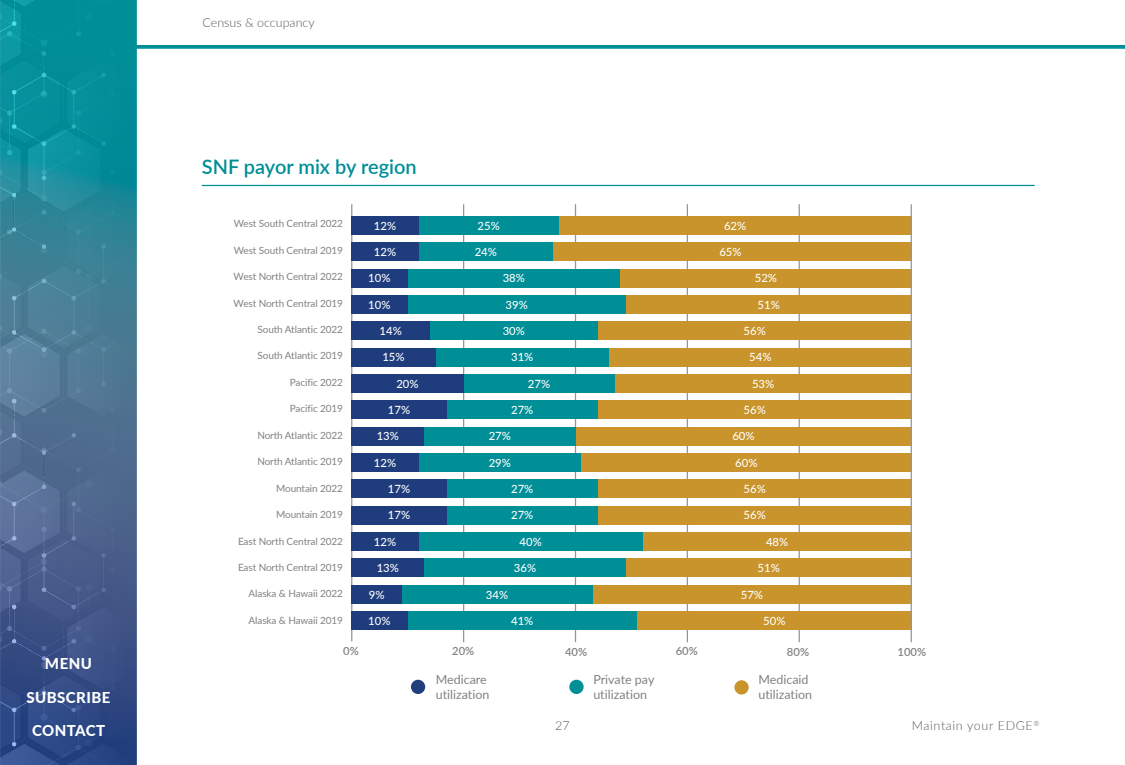
<style>
.page{position:relative;width:1125px;height:765px;background:#fff}
.page>*{position:absolute;margin:0;border:0;box-sizing:border-box;transform-origin:0 0}
.t1{font:600 20px "Lato";color:#008e97}
.t2{font:800 15px "Lato";letter-spacing:.03em;color:#fff}
.t3{font:12.5px/15px "Lato";color:#808285}
.t4{font:300 12.5px "Lato";color:#58595b}
.t5{font:300 12.5px "Lato";letter-spacing:.05em;color:#58595b}
.t6{font:500 11.38px "Lato";color:#fff}
.t7{font:600 11.25px "Lato";color:#808285}
.t8{font:10px "Lato";letter-spacing:-.01em;color:#808285}
</style>
<div class="page">
<svg style="left:137px;top:45px;width:988px;height:4px;background:#0f949d"></svg>
<hr style="left:202px;top:185px;width:833px;height:1px;background:#008e97">
<div style="left:734px;top:680px;width:15px;height:15px;background:#c9942b;border-radius:50%"></div>
<div style="left:569px;top:680px;width:15px;height:14px;background:#008e97;border-radius:50%"></div>
<div style="left:411px;top:680px;width:14px;height:14px;background:#213f7c;border-radius:50%"></div>
<hr style="left:463px;top:204px;width:1px;height:438px;background:#949499">
<hr style="left:575px;top:204px;width:1px;height:438px;background:#949499">
<hr style="left:687px;top:204px;width:1px;height:438px;background:#949499">
<hr style="left:799px;top:204px;width:1px;height:438px;background:#949499">
<hr style="left:351px;top:204px;width:1px;height:437px;background:#949499">
<div style="left:559px;top:216px;width:353px;height:19px;background:#c9942b"></div>
<div style="left:550px;top:242px;width:362px;height:19px;background:#c9942b"></div>
<div style="left:620px;top:269px;width:292px;height:19px;background:#c9942b"></div>
<div style="left:626px;top:295px;width:286px;height:19px;background:#c9942b"></div>
<div style="left:598px;top:321px;width:314px;height:19px;background:#c9942b"></div>
<div style="left:609px;top:348px;width:303px;height:19px;background:#c9942b"></div>
<div style="left:615px;top:374px;width:297px;height:19px;background:#c9942b"></div>
<div style="left:598px;top:400px;width:314px;height:19px;background:#c9942b"></div>
<div style="left:576px;top:427px;width:336px;height:19px;background:#c9942b"></div>
<div style="left:581px;top:453px;width:331px;height:19px;background:#c9942b"></div>
<div style="left:598px;top:479px;width:314px;height:19px;background:#c9942b"></div>
<div style="left:598px;top:506px;width:314px;height:19px;background:#c9942b"></div>
<div style="left:643px;top:532px;width:269px;height:19px;background:#c9942b"></div>
<div style="left:626px;top:558px;width:286px;height:19px;background:#c9942b"></div>
<div style="left:592px;top:585px;width:320px;height:19px;background:#c9942b"></div>
<div style="left:637px;top:611px;width:275px;height:19px;background:#c9942b"></div>
<div style="left:419px;top:216px;width:140px;height:19px;background:#008e97"></div>
<div style="left:419px;top:242px;width:134px;height:19px;background:#008e97"></div>
<div style="left:407px;top:269px;width:213px;height:19px;background:#008e97"></div>
<div style="left:407px;top:295px;width:219px;height:19px;background:#008e97"></div>
<div style="left:430px;top:321px;width:168px;height:19px;background:#008e97"></div>
<div style="left:435px;top:348px;width:174px;height:19px;background:#008e97"></div>
<div style="left:463px;top:374px;width:152px;height:19px;background:#008e97"></div>
<div style="left:447px;top:400px;width:151px;height:19px;background:#008e97"></div>
<div style="left:424px;top:427px;width:152px;height:19px;background:#008e97"></div>
<div style="left:419px;top:453px;width:162px;height:19px;background:#008e97"></div>
<div style="left:447px;top:479px;width:151px;height:19px;background:#008e97"></div>
<div style="left:447px;top:506px;width:151px;height:19px;background:#008e97"></div>
<div style="left:419px;top:532px;width:224px;height:19px;background:#008e97"></div>
<div style="left:424px;top:558px;width:202px;height:19px;background:#008e97"></div>
<div style="left:402px;top:585px;width:190px;height:19px;background:#008e97"></div>
<div style="left:407px;top:611px;width:230px;height:19px;background:#008e97"></div>
<div style="left:351px;top:216px;width:68px;height:19px;background:#1f3d7c"></div>
<div style="left:351px;top:242px;width:68px;height:19px;background:#1f3d7c"></div>
<div style="left:351px;top:269px;width:56px;height:19px;background:#1f3d7c"></div>
<div style="left:351px;top:295px;width:56px;height:19px;background:#1f3d7c"></div>
<div style="left:351px;top:321px;width:79px;height:19px;background:#1f3d7c"></div>
<div style="left:351px;top:348px;width:84px;height:19px;background:#1f3d7c"></div>
<div style="left:351px;top:374px;width:112px;height:19px;background:#1f3d7c"></div>
<div style="left:351px;top:400px;width:96px;height:19px;background:#1f3d7c"></div>
<div style="left:351px;top:427px;width:73px;height:19px;background:#1f3d7c"></div>
<div style="left:351px;top:453px;width:68px;height:19px;background:#1f3d7c"></div>
<div style="left:351px;top:479px;width:96px;height:19px;background:#1f3d7c"></div>
<div style="left:351px;top:506px;width:96px;height:19px;background:#1f3d7c"></div>
<div style="left:351px;top:532px;width:68px;height:19px;background:#1f3d7c"></div>
<div style="left:351px;top:558px;width:73px;height:19px;background:#1f3d7c"></div>
<div style="left:351px;top:585px;width:51px;height:19px;background:#1f3d7c"></div>
<div style="left:351px;top:611px;width:56px;height:19px;background:#1f3d7c"></div>
<hr style="left:911px;top:204px;width:1px;height:438px;background:#949499">
<img style="left:0;top:0;width:137px;height:765px">
<h2 class="t2" style="left:45px;top:652px;width:48px">MENU</h2>
<h2 class="t2" style="left:26px;top:686px;width:85px">SUBSCRIBE</h2>
<h2 class="t2" style="left:32px;top:720px;width:75px">CONTACT</h2>
<p class="t4" style="left:202px;top:14px;width:114px">Census &amp; occupancy</p>
<h1 class="t1" style="left:202px;top:152px;width:217px">SNF payor mix by region</h1>
<p class="t8" style="left:234px;top:216px;width:111px">West South Central 2022</p>
<p class="t8" style="left:234px;top:243px;width:111px">West South Central 2019</p>
<p class="t8" style="left:234px;top:269px;width:111px">West North Central 2022</p>
<p class="t8" style="left:234px;top:296px;width:111px">West North Central 2019</p>
<p class="t8" style="left:257px;top:322px;width:87px">South Atlantic 2022</p>
<p class="t8" style="left:257px;top:349px;width:87px">South Atlantic 2019</p>
<p class="t8" style="left:290px;top:375px;width:55px">Pacific 2022</p>
<p class="t8" style="left:290px;top:402px;width:55px">Pacific 2019</p>
<p class="t8" style="left:257px;top:428px;width:87px">North Atlantic 2022</p>
<p class="t8" style="left:257px;top:454px;width:87px">North Atlantic 2019</p>
<p class="t8" style="left:276px;top:481px;width:68px">Mountain 2022</p>
<p class="t8" style="left:276px;top:507px;width:68px">Mountain 2019</p>
<p class="t8" style="left:238px;top:534px;width:107px">East North Central 2022</p>
<p class="t8" style="left:238px;top:560px;width:107px">East North Central 2019</p>
<p class="t8" style="left:249px;top:587px;width:96px">Alaska &amp; Hawaii 2022</p>
<p class="t8" style="left:249px;top:613px;width:96px">Alaska &amp; Hawaii 2019</p>
<p class="t6" style="left:374px;top:217px;width:24px">12%</p>
<p class="t6" style="left:374px;top:244px;width:24px">12%</p>
<p class="t6" style="left:368px;top:270px;width:24px">10%</p>
<p class="t6" style="left:368px;top:296px;width:24px">10%</p>
<p class="t6" style="left:380px;top:323px;width:24px">14%</p>
<p class="t6" style="left:382px;top:349px;width:24px">15%</p>
<p class="t6" style="left:396px;top:375px;width:24px">20%</p>
<p class="t6" style="left:388px;top:402px;width:24px">17%</p>
<p class="t6" style="left:377px;top:428px;width:24px">13%</p>
<p class="t6" style="left:374px;top:454px;width:24px">12%</p>
<p class="t6" style="left:388px;top:481px;width:24px">17%</p>
<p class="t6" style="left:388px;top:507px;width:24px">17%</p>
<p class="t6" style="left:374px;top:533px;width:24px">12%</p>
<p class="t6" style="left:377px;top:560px;width:24px">13%</p>
<p class="t6" style="left:369px;top:586px;width:17px">9%</p>
<p class="t6" style="left:368px;top:613px;width:24px">10%</p>
<p class="t6" style="left:478px;top:217px;width:24px">25%</p>
<p class="t6" style="left:475px;top:244px;width:24px">24%</p>
<p class="t6" style="left:503px;top:270px;width:24px">38%</p>
<p class="t6" style="left:506px;top:296px;width:24px">39%</p>
<p class="t6" style="left:503px;top:323px;width:24px">30%</p>
<p class="t6" style="left:511px;top:349px;width:24px">31%</p>
<p class="t6" style="left:528px;top:375px;width:24px">27%</p>
<p class="t6" style="left:511px;top:402px;width:24px">27%</p>
<p class="t6" style="left:489px;top:428px;width:24px">27%</p>
<p class="t6" style="left:489px;top:454px;width:24px">29%</p>
<p class="t6" style="left:511px;top:481px;width:24px">27%</p>
<p class="t6" style="left:511px;top:507px;width:24px">27%</p>
<p class="t6" style="left:520px;top:533px;width:24px">40%</p>
<p class="t6" style="left:514px;top:560px;width:24px">36%</p>
<p class="t6" style="left:486px;top:586px;width:24px">34%</p>
<p class="t6" style="left:511px;top:613px;width:24px">41%</p>
<p class="t6" style="left:724px;top:217px;width:24px">62%</p>
<p class="t6" style="left:719px;top:244px;width:24px">65%</p>
<p class="t6" style="left:755px;top:270px;width:24px">52%</p>
<p class="t6" style="left:758px;top:296px;width:24px">51%</p>
<p class="t6" style="left:744px;top:323px;width:24px">56%</p>
<p class="t6" style="left:749px;top:349px;width:24px">54%</p>
<p class="t6" style="left:752px;top:375px;width:24px">53%</p>
<p class="t6" style="left:744px;top:402px;width:24px">56%</p>
<p class="t6" style="left:732px;top:428px;width:24px">60%</p>
<p class="t6" style="left:735px;top:454px;width:24px">60%</p>
<p class="t6" style="left:744px;top:481px;width:24px">56%</p>
<p class="t6" style="left:744px;top:507px;width:24px">56%</p>
<p class="t6" style="left:766px;top:533px;width:24px">48%</p>
<p class="t6" style="left:758px;top:560px;width:24px">51%</p>
<p class="t6" style="left:741px;top:586px;width:24px">57%</p>
<p class="t6" style="left:763px;top:613px;width:24px">50%</p>
<p class="t7" style="left:343px;top:643px;width:17px">0%</p>
<p class="t7" style="left:452px;top:643px;width:24px">20%</p>
<p class="t7" style="left:565px;top:643px;width:24px">40%</p>
<p class="t7" style="left:676px;top:643px;width:24px">60%</p>
<p class="t7" style="left:787px;top:643px;width:24px">80%</p>
<p class="t7" style="left:898px;top:643px;width:30px">100%</p>
<p class="t3" style="left:436px;top:672px;width:55px">Medicare utilization</p>
<p class="t3" style="left:593px;top:672px;width:63px">Private pay utilization</p>
<p class="t3" style="left:758px;top:672px;width:55px">Medicaid utilization</p>
<p class="t4" style="left:555px;top:717px;width:16px">27</p>
<p class="t5" style="left:912px;top:717px;width:129px">Maintain your EDGE<sup>®</sup></p>
</div>
